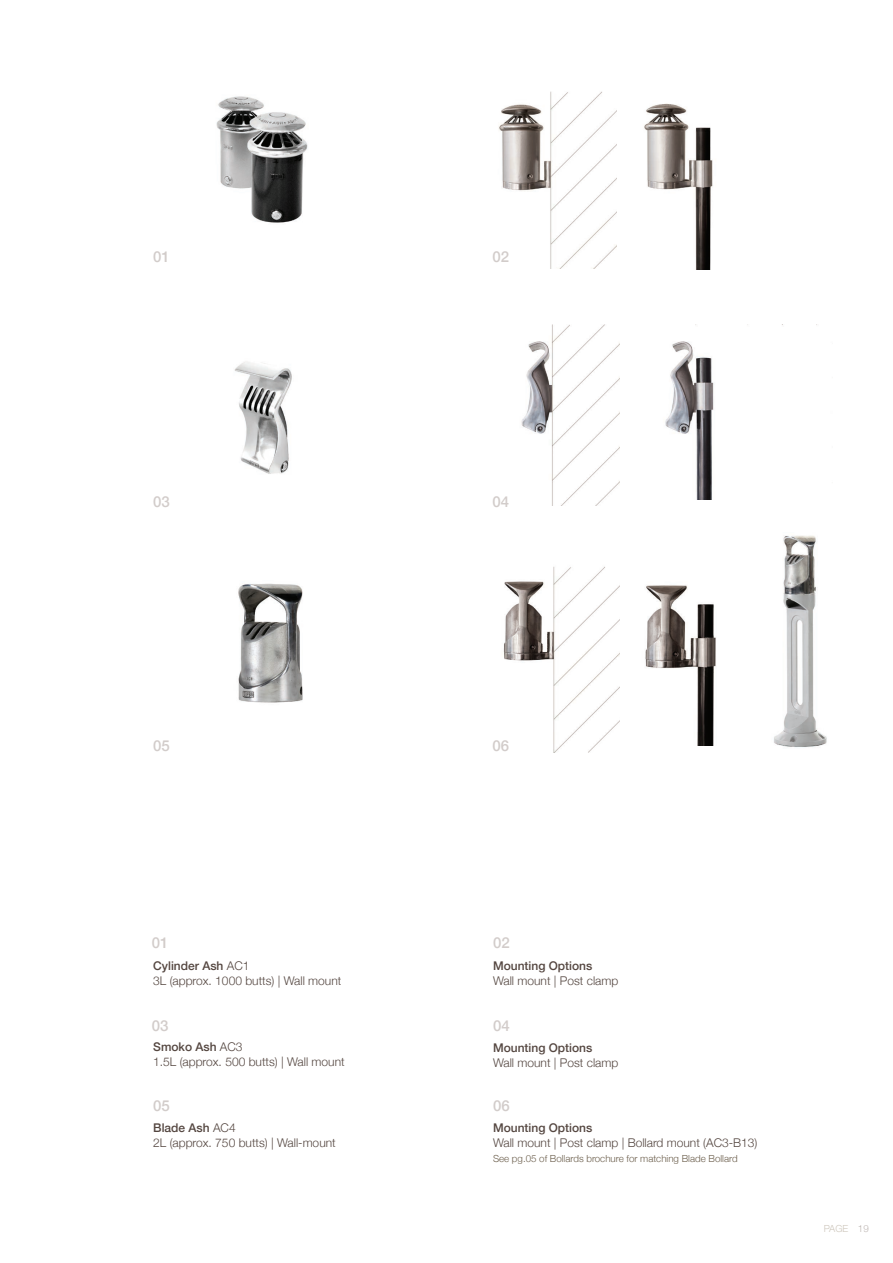
<style>
.page{position:relative;width:893px;height:1263px;background:#fff}
.page>*{position:absolute;margin:0;border:0;box-sizing:border-box;transform-origin:0 0}
.Colour_Heading{font:500 15px "Helvetica Neue";color:#d2ccca}
.Colour_Small_Body{font:300 12px "Helvetica Neue";color:#544640}
.Colour_Small_Body-2{font:500 12px "Helvetica Neue";color:#544640}
.Colour_Small_Body-3{font:300 9.75px "Helvetica Neue";color:#6c5f4d}
.t1{font:300 9.75px "Helvetica Neue";color:#cfc8be}
.Pg_number_right_alig{font:300 9.75px "Helvetica Neue";color:#bfb7b4}
.s1{font-weight:300}
</style>
<div class="page">
<img style="left:619px;top:585px;width:97px;height:160px">
<img style="left:503px;top:566px;width:116px;height:187px">
<img style="left:774px;top:535px;width:53px;height:213px">
<img style="left:619px;top:324px;width:198px;height:176px">
<img style="left:521px;top:324px;width:98px;height:181px">
<img style="left:559px;top:103px;width:154px;height:166px">
<img style="left:499px;top:91px;width:117px;height:177px">
<img style="left:216px;top:96px;width:92px;height:127px">
<img style="left:234px;top:361px;width:58px;height:113px">
<img style="left:238px;top:583px;width:65px;height:120px">
<p class="Colour_Heading" style="left:153px;top:245px;width:18px">01</p>
<p class="Colour_Heading" style="left:492px;top:245px;width:18px">02</p>
<p class="Colour_Heading" style="left:153px;top:489px;width:18px">03</p>
<p class="Colour_Heading" style="left:492px;top:489px;width:18px">04</p>
<p class="Colour_Heading" style="left:153px;top:733px;width:18px">05</p>
<p class="Colour_Heading" style="left:492px;top:733px;width:18px">06</p>
<p class="Colour_Heading" style="left:152px;top:930px;width:18px">01</p>
<p class="Colour_Heading" style="left:493px;top:930px;width:18px">02</p>
<p class="Colour_Small_Body-2" style="left:153px;top:956px;width:98px">Cylinder Ash <span class="s1">AC1</span></p>
<p class="Colour_Small_Body" style="left:153px;top:971px;width:190px">3L (approx. 1000 butts) | Wall mount</p>
<p class="Colour_Small_Body-2" style="left:493px;top:956px;width:101px">Mounting Options</p>
<p class="Colour_Small_Body" style="left:493px;top:971px;width:127px">Wall mount | Post clamp</p>
<p class="Colour_Heading" style="left:152px;top:1013px;width:18px">03</p>
<p class="Colour_Heading" style="left:493px;top:1013px;width:18px">04</p>
<p class="Colour_Small_Body-2" style="left:153px;top:1037px;width:91px">Smoko Ash <span class="s1">AC3</span></p>
<p class="Colour_Small_Body" style="left:153px;top:1052px;width:193px">1.5L (approx. 500 butts) | Wall mount</p>
<p class="Colour_Small_Body-2" style="left:493px;top:1038px;width:101px">Mounting Options</p>
<p class="Colour_Small_Body" style="left:493px;top:1053px;width:127px">Wall mount | Post clamp</p>
<p class="Colour_Heading" style="left:153px;top:1093px;width:18px">05</p>
<p class="Colour_Heading" style="left:493px;top:1093px;width:18px">06</p>
<p class="Colour_Small_Body-2" style="left:153px;top:1118px;width:84px">Blade Ash <span class="s1">AC4</span></p>
<p class="Colour_Small_Body" style="left:153px;top:1133px;width:184px">2L (approx. 750 butts) | Wall-mount</p>
<p class="Colour_Small_Body-2" style="left:493px;top:1118px;width:101px">Mounting Options</p>
<p class="Colour_Small_Body" style="left:493px;top:1133px;width:266px">Wall mount | Post clamp | Bollard mount (AC3-B13)</p>
<p class="Colour_Small_Body-3" style="left:493px;top:1150px;width:246px">See pg.05 of Bollards brochure for matching Blade Bollard</p>
<p class="t1" style="left:824px;top:1221px;width:26px">PAGE</p>
<p class="Pg_number_right_alig" style="left:858px;top:1221px;width:12px">19</p>
</div>
